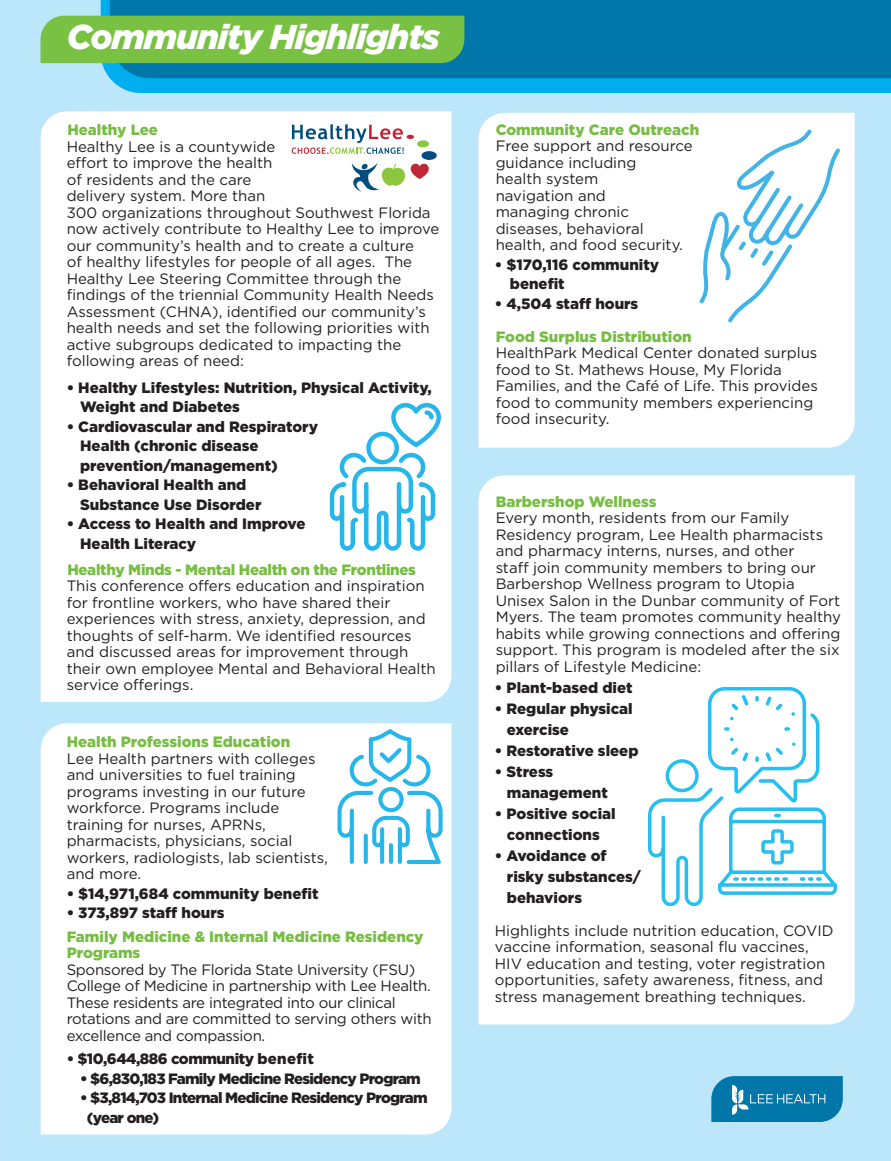
<style>
.page{position:relative;width:891px;height:1161px;background:#bce6fa}
.page>*{position:absolute;margin:0;border:0;box-sizing:border-box;transform-origin:0 0}
.t1{font:italic 900 34.5px "Gotham";letter-spacing:-.03em;color:#fff}
.t2{font:15px/16.5px "Gotham";color:#231f20}
.t3{font:900 15px/19.5px "Gotham";color:#231f20}
.t4{font:15px/16.5px "Gotham";letter-spacing:-.02em;color:#231f20}
.t5{font:900 15px/19.5px "Gotham";letter-spacing:-.05em;color:#231f20}
.t6{font:900 15px "Gotham";letter-spacing:-.03em;color:#231f20}
.t7{font:900 15px "Gotham";color:#76bd42}
.s1{font-weight:900;color:#76bd42}
</style>
<div class="page">
<svg style="left:711px;top:1076px;width:132px;height:46px;background:#1983b2"></svg>
<svg style="left:101px;top:0;width:790px;height:93px;background:#05aeee"></svg>
<div style="left:110px;top:0;width:781px;height:78px;background:#0076a9"></div>
<div style="left:41px;top:111px;width:410px;height:591px;background:#fff"></div>
<div style="left:478px;top:113px;width:377px;height:335px;background:#fff"></div>
<div style="left:41px;top:723px;width:410px;height:412px;background:#fff"></div>
<div style="left:478px;top:475px;width:377px;height:549px;background:#fff"></div>
<div style="left:40px;top:16px;width:424px;height:47px;background:#79c142"></div>
<svg style="left:328px;top:401px;width:115px;height:152px;background:#c8ecf9"></svg>
<svg style="left:696px;top:126px;width:148px;height:200px;background:#e9f6fc"></svg>
<svg style="left:335px;top:727px;width:110px;height:139px;background:#cdeefa"></svg>
<svg style="left:646px;top:685px;width:194px;height:223px;background:#dcf4fc"></svg>
<div style="left:417px;top:140px;width:12px;height:7px;background:#8bc63e;border-radius:50%"></div>
<div style="left:422px;top:151px;width:15px;height:9px;background:#024d7e;border-radius:50%"></div>
<svg style="left:292px;top:124px;width:122px;height:30px;background:#d2d2d7"></svg>
<svg style="left:352px;top:163px;width:77px;height:29px;background:#c6cbbe"></svg>
<p class="t1" style="left:67px;top:13px;width:375px">Community Highlights</p>
<p class="t7" style="left:67px;top:120px;width:92px">Healthy Lee</p>
<p class="t2" style="left:67px;top:138px;width:374px">Healthy Lee is a countywide<br>effort to improve the health<br>of residents and the care<br>delivery system. More than<br>300 organizations throughout Southwest Florida now actively contribute to Healthy Lee to improve our community’s health and to create a culture<br>of healthy lifestyles for people of all ages. The Healthy Lee Steering Committee through the findings of the triennial Community Health Needs Assessment (CHNA), identified our community’s health needs and set the following priorities with active subgroups dedicated to impacting the following areas of need:</p>
<p class="t3" style="left:80px;top:377px;width:353px;text-indent:-14px">• Healthy Lifestyles: Nutrition, Physical Activity,<br>Weight and Diabetes</p>
<p class="t3" style="left:80px;top:416px;width:239px;text-indent:-14px">• Cardiovascular and Respiratory<br>Health (chronic disease prevention/management)</p>
<p class="t3" style="left:80px;top:475px;width:183px;text-indent:-14px">• Behavioral Health and<br>Substance Use Disorder</p>
<p class="t3" style="left:80px;top:514px;width:227px;text-indent:-14px">• Access to Health and Improve<br>Health Literacy</p>
<p class="t2" style="left:67px;top:561px;width:371px"><span class="s1">Healthy Minds - Mental Health on the Frontlines </span>This conference offers education and inspiration for frontline workers, who have shared their experiences with stress, anxiety, depression, and thoughts of self-harm. We identified resources and discussed areas for improvement through their own employee Mental and Behavioral Health service offerings.</p>
<p class="t2" style="left:67px;top:733px;width:263px"><span class="s1">Health Professions Education<br></span>Lee Health partners with colleges and universities to fuel training programs investing in our future workforce. Programs include training for nurses, APRNs, pharmacists, physicians, social workers, radiologists, lab scientists, and more.</p>
<p class="t3" style="left:67px;top:884px;width:253px">• $14,971,684 community benefit</p>
<p class="t3" style="left:67px;top:903px;width:159px">• 373,897 staff hours</p>
<p class="t4" style="left:67px;top:928px;width:367px"><span class="s1">Family Medicine &amp; Internal Medicine Residency Programs<br></span>Sponsored by The Florida State University (FSU)<br>College of Medicine in partnership with Lee Health.<br>These residents are integrated into our clinical rotations and are committed to serving others with excellence and compassion.</p>
<p class="t6" style="left:67px;top:1049px;width:249px">• $10,644,886 community benefit</p>
<p class="t5" style="left:80px;top:1069px;width:342px">• $6,830,183 Family Medicine Residency Program</p>
<p class="t5" style="left:87px;top:1088px;width:342px;text-indent:-7px">• $3,814,703 Internal Medicine Residency Program (year one)</p>
<p class="t2" style="left:496px;top:121px;width:205px"><span class="s1">Community Care Outreach<br></span>Free support and resource guidance including<br>health system<br>navigation and<br>managing chronic diseases, behavioral<br>health, and food security.</p>
<p class="t3" style="left:510px;top:254px;width:151px;text-indent:-15px">• $170,116 community benefit</p>
<p class="t3" style="left:495px;top:293px;width:145px">• 4,504 staff hours</p>
<p class="t2" style="left:496px;top:328px;width:324px"><span class="s1">Food Surplus Distribution<br></span>HealthPark Medical Center donated surplus food to St. Mathews House, My Florida Families, and the Café of Life. This provides food to community members experiencing food insecurity.</p>
<p class="t2" style="left:496px;top:493px;width:347px"><span class="s1">Barbershop Wellness<br></span>Every month, residents from our Family Residency program, Lee Health pharmacists and pharmacy interns, nurses, and other<br>staff join community members to bring our Barbershop Wellness program to Utopia Unisex Salon in the Dunbar community of Fort Myers. The team promotes community healthy habits while growing connections and offering support. This program is modeled after the six pillars of Lifestyle Medicine:</p>
<p class="t3" style="left:495px;top:677px;width:139px">• Plant-based diet</p>
<p class="t3" style="left:507px;top:698px;width:127px;line-height:21px;text-indent:-12px">• Regular physical exercise</p>
<p class="t3" style="left:495px;top:740px;width:145px">• Restorative sleep</p>
<p class="t3" style="left:507px;top:761px;width:102px;line-height:21px;text-indent:-12px">• Stress management</p>
<p class="t3" style="left:495px;top:803px;width:122px;line-height:21px;text-align:center">• Positive social connections</p>
<p class="t3" style="left:507px;top:845px;width:135px;line-height:21px;text-indent:-12px">• Avoidance of risky substances/ behaviors</p>
<p class="t2" style="left:495px;top:922px;width:340px">Highlights include nutrition education, COVID vaccine information, seasonal flu vaccines, HIV education and testing, voter registration opportunities, safety awareness, fitness, and stress management breathing techniques.</p>
</div>
